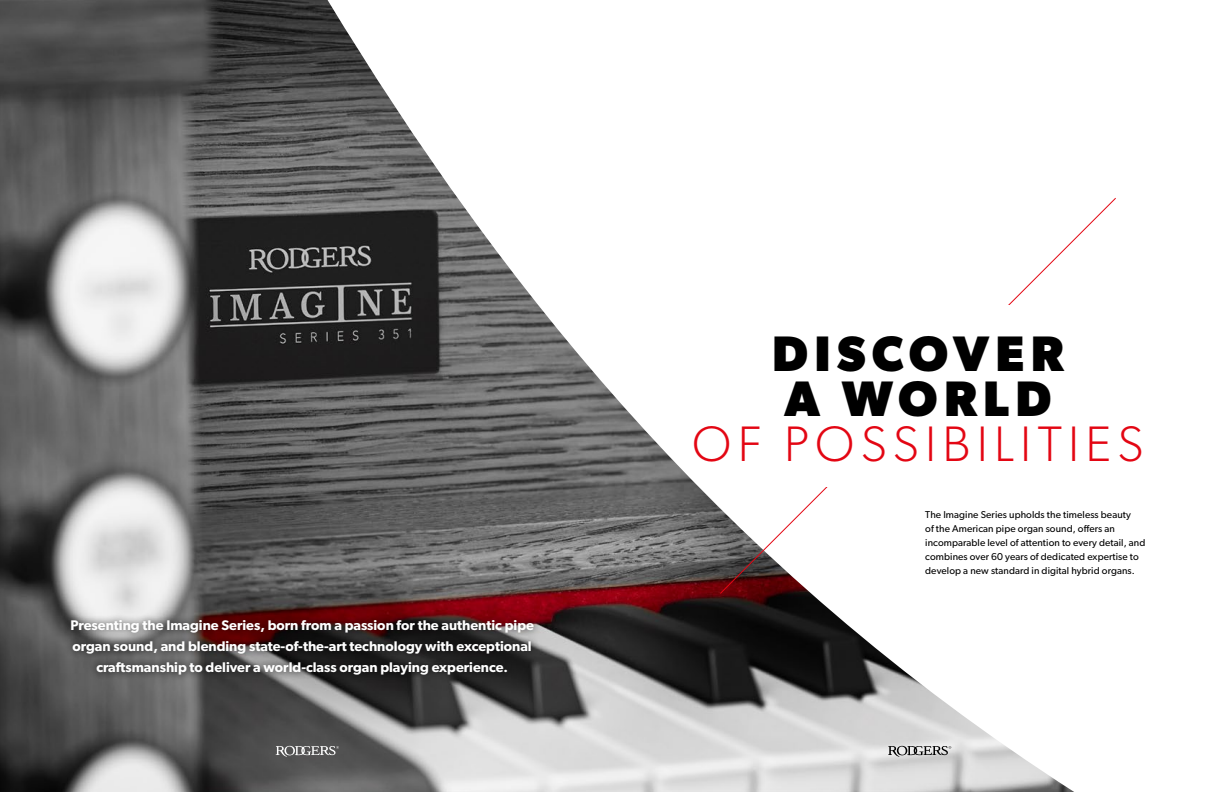
<style>
.page{position:relative;width:1224px;height:792px;background:#fff}
.page>*{position:absolute;margin:0;border:0;box-sizing:border-box;transform-origin:0 0}
.t1{font:300 50px "Gibson";letter-spacing:.125em;color:#e30613}
.t2{font:700 50px/45px "Gibson";letter-spacing:.125em;color:#000}
.t3{font:600 14px/21px "Gibson";color:#fff;text-align:center}
.t4{font:10px/14px "Gibson";letter-spacing:.01em;color:#000}
</style>
<div class="page">
<img style="left:0;top:0;width:1074px;height:792px">
<svg style="left:719px;top:197px;width:397px;height:398px"></svg>
<div style="left:794px;top:305px;width:430px;height:182px;background:#fff"></div>
<div style="left:63px;top:612px;width:479px;height:71px;background:#000;opacity:.75"></div>
<svg style="left:885px;top:744px;width:66px;height:13px"></svg>
<svg style="left:888px;top:746px;width:63px;height:11px"></svg>
<div style="left:272px;top:744px;width:67px;height:13px;background:#515151"></div>
<svg style="left:276px;top:746px;width:63px;height:11px"></svg>
<h2 class="t3" style="left:70px;top:614px;width:465px">Presenting the Imagine Series, born from a passion for the authentic pipe organ sound, and blending state-of-the-art technology with exceptional craftsmanship to deliver a world-class organ playing experience.</h2>
<h1 class="t2" style="left:772px;top:330px;width:293px">DISCOVER<br>A WORLD</h1>
<h1 class="t1" style="left:692px;top:413px;width:453px">OF POSSIBILITIES</h1>
<p class="t4" style="left:925px;top:507px;width:222px">The Imagine Series upholds the timeless beauty<br>of the American pipe organ sound, offers an incomparable level of attention to every detail, and combines over 60 years of dedicated expertise to develop a new standard in digital hybrid organs.</p>
</div>
